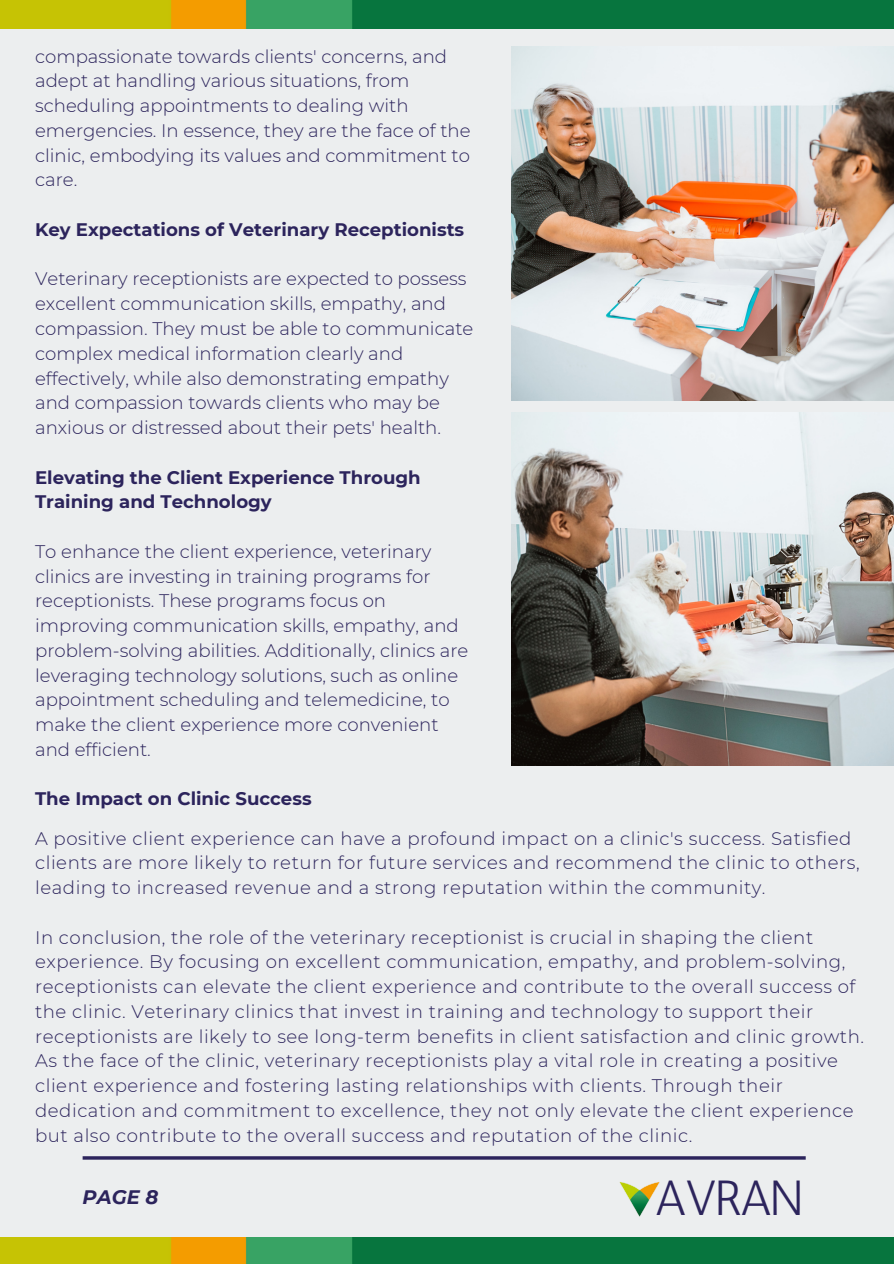
<style>
.page{position:relative;width:894px;height:1264px;background:#fff}
.page>*{position:absolute;margin:0;border:0;box-sizing:border-box;transform-origin:0 0}
.t1{font:49.2px "Antic";letter-spacing:-.055em;color:#2c245c}
.t2{font:italic 700 19.5px "Montserrat";color:#2c245c}
.t3{font:300 18.15px/24.8px "Montserrat";letter-spacing:.03em;color:#2c245c}
.t4{font:300 18.15px/24.8px "Montserrat";color:#2c245c}
.t5{font:700 18.15px/24.8px "Montserrat";color:#2c245c}
</style>
<div class="page">
<div style="left:0;top:0;width:893px;height:1263px;background:#eceeef"></div>
<img style="left:511px;top:46px;width:381px;height:355px">
<img style="left:511px;top:412px;width:381px;height:353px">
<img style="left:0;top:1237px;width:893px;height:26px">
<img style="left:619px;top:1182px;width:40px;height:34px">
<hr style="left:83px;top:1156px;width:722px;height:3px;background:#2c245c">
<img style="left:0;top:0;width:893px;height:28px">
<p class="t4" style="left:35px;top:44px;width:437px">compassionate towards clients' concerns, and adept at handling various situations, from scheduling appointments to dealing with emergencies. In essence, they are the face of the clinic, embodying its values and commitment to care.</p>
<p class="t5" style="left:35px;top:217px;width:430px">Key Expectations of Veterinary Receptionists</p>
<h2 class="t4" style="left:35px;top:266px;width:439px">Veterinary receptionists are expected to possess excellent communication skills, empathy, and compassion. They must be able to communicate complex medical information clearly and effectively, while also demonstrating empathy and compassion towards clients who may be anxious or distressed about their pets' health.</h2>
<p class="t5" style="left:35px;top:464px;width:387px">Elevating the Client Experience Through<br>Training and Technology</p>
<h2 class="t4" style="left:35px;top:539px;width:434px">To enhance the client experience, veterinary clinics are investing in training programs for receptionists. These programs focus on improving communication skills, empathy, and problem-solving abilities. Additionally, clinics are leveraging technology solutions, such as online appointment scheduling and telemedicine, to make the client experience more convenient and efficient.</h2>
<p class="t5" style="left:35px;top:786px;width:278px">The Impact on Clinic Success</p>
<p class="t3" style="left:35px;top:825px;width:825px">A positive client experience can have a profound impact on a clinic's success. Satisfied clients are more likely to return for future services and recommend the clinic to others, leading to increased revenue and a strong reputation within the community.</p>
<p class="t3" style="left:35px;top:924px;width:830px">In conclusion, the role of the veterinary receptionist is crucial in shaping the client experience. By focusing on excellent communication, empathy, and problem-solving, receptionists can elevate the client experience and contribute to the overall success of the clinic. Veterinary clinics that invest in training and technology to support their receptionists are likely to see long-term benefits in client satisfaction and clinic growth.</p>
<h1 class="t3" style="left:35px;top:1048px;width:819px">As the face of the clinic, veterinary receptionists play a vital role in creating a positive client experience and fostering lasting relationships with clients. Through their dedication and commitment to excellence, they not only elevate the client experience but also contribute to the overall success and reputation of the clinic.</h1>
<h2 class="t2" style="left:83px;top:1185px;width:77px">PAGE 8</h2>
<h1 class="t1" style="left:654px;top:1169px;width:150px">AVRAN</h1>
</div>
